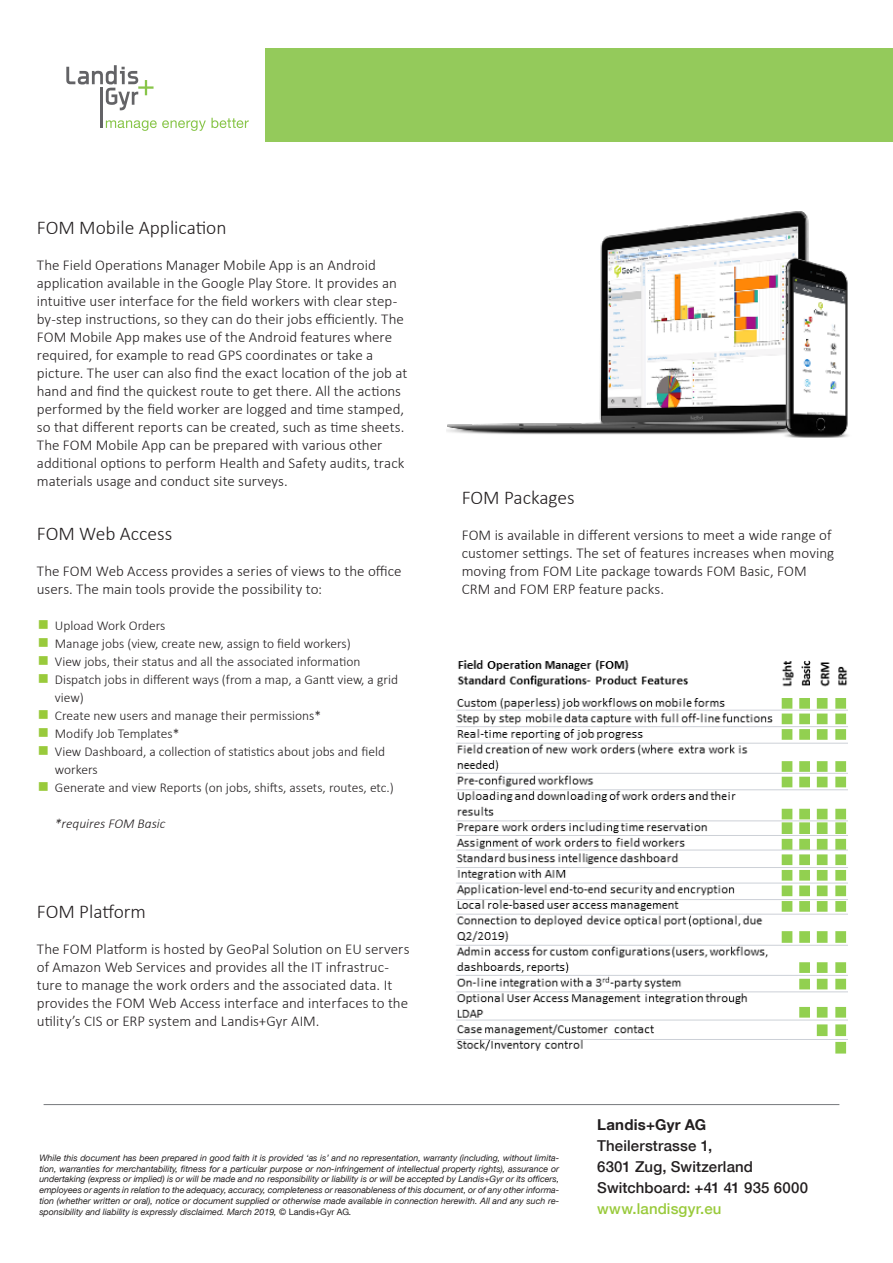
<style>
.page{position:relative;width:893px;height:1263px;background:#fff}
.page>*{position:absolute;margin:0;border:0;box-sizing:border-box;transform-origin:0 0}
.Zwischentitel{font:300 19.5px "Calibri";color:#231f20}
.Zwischentitel-2{font:300 15px/18px "Calibri";color:#231f20}
.t1{font:500 15px/21px "Helvetica Neue LT Com";letter-spacing:.01em;color:#231f20}
.t2{font:500 15px "Helvetica Neue LT Com";letter-spacing:.01em;color:#99ca3b}
.t3{font:700 15px "Helvetica Neue LT Com";letter-spacing:.015em;color:#231f20}
.t4{font:300 13.5px/18px "Calibri";color:#231f20}
.t5{font:italic 300 13.5px "Calibri";color:#231f20}
.t6{font:italic 8.85px/10.8px "Helvetica Neue LT Com";color:#231f20;text-align:justify}
.s1{font-style:normal}
.s2{font-size:9px}
</style>
<div class="page">
<div style="left:265px;top:48px;width:628px;height:94px;background:#94ca5b"></div>
<svg style="left:106px;top:118px;width:143px;height:13px"></svg>
<svg style="left:66px;top:65px;width:88px;height:45px"></svg>
<hr style="left:100px;top:88px;width:3px;height:40px;background:#636366">
<hr style="left:44px;top:1104px;width:795px;height:1px;background:#76787b">
<img style="left:456px;top:660px;width:391px;height:394px">
<img style="left:446px;top:211px;width:403px;height:226px">
<p class="Zwischentitel" style="left:37px;top:215px;width:191px">FOM Mobile Application</p>
<p class="Zwischentitel-2" style="left:37px;top:256px;width:372px">The Field Operations Manager Mobile App is an Android application available in the Google Play Store. It provides an intuitive user interface for the field workers with clear step&shy;by-step instructions, so they can do their jobs efficiently. The FOM Mobile App makes use of the Android features where required, for example to read GPS coordinates or take a picture. The user can also find the exact location of the job at hand and find the quickest route to get there. All the actions performed by the field worker are logged and time stamped, so that different reports can be created, such as time sheets.<br>The FOM Mobile App can be prepared with various other additional options to perform Health and Safety audits, track materials usage and conduct site surveys.</p>
<p class="Zwischentitel" style="left:37px;top:521px;width:137px">FOM Web Access</p>
<p class="Zwischentitel-2" style="left:37px;top:562px;width:366px">The FOM Web Access provides a series of views to the office users. The main tools provide the possibility to:</p>
<p class="t4" style="left:55px;top:616px;width:112px">Upload Work Orders</p>
<p class="t4" style="left:55px;top:634px;width:297px">Manage jobs (view, create new, assign to field workers)</p>
<p class="t4" style="left:55px;top:652px;width:307px">View jobs, their status and all the associated information</p>
<p class="t4" style="left:55px;top:670px;width:345px">Dispatch jobs in different ways (from a map, a Gantt view, a grid view)</p>
<p class="t4" style="left:55px;top:706px;width:268px">Create new users and manage their permissions*</p>
<p class="t4" style="left:55px;top:724px;width:126px">Modify Job Templates*</p>
<p class="t4" style="left:55px;top:742px;width:332px">View Dashboard, a collection of statistics about jobs and field workers</p>
<p class="t4" style="left:55px;top:778px;width:341px">Generate and view Reports (on jobs, shifts, assets, routes, etc.)</p>
<p class="t5" style="left:55px;top:815px;width:112px">*requires FOM Basic</p>
<p class="Zwischentitel" style="left:37px;top:899px;width:111px">FOM Platform</p>
<p class="Zwischentitel-2" style="left:37px;top:940px;width:374px">The FOM Platform is hosted by GeoPal Solution on EU servers of Amazon Web Services and provides all the IT infrastruc&shy;ture to manage the work orders and the associated data. It provides the FOM Web Access interface and interfaces to the utility’s CIS or ERP system and Landis+Gyr AIM.</p>
<p class="Zwischentitel" style="left:462px;top:485px;width:114px">FOM Packages</p>
<p class="Zwischentitel-2" style="left:462px;top:526px;width:374px">FOM is available in different versions to meet a wide range of customer settings. The set of features increases when moving moving from FOM Lite package towards FOM Basic, FOM CRM and FOM ERP feature packs.</p>
<p class="t6" style="left:39px;top:1152px;width:521px">While this document has been prepared in good faith it is provided ‘as is’ and no representation, warranty (including, without limita&shy;tion, warranties for merchantability, fitness for a particular purpose or non-infringement of intellectual property rights), assurance or undertaking (express or implied) is or will be made and no responsibility or liability is or will be accepted by Landis+Gyr or its officers, employees or agents in relation to the adequacy, accuracy, completeness or reasonableness of this document, or of any other informa&shy;tion (whether written or oral), notice or document supplied or otherwise made available in connection herewith. All and any such re&shy;sponsibility and liability is expressly disclaimed. March 2019, <span class="s1">© Landis+Gyr AG</span><span class="s2">.</span></p>
<p class="t3" style="left:597px;top:1115px;width:111px">Landis+Gyr AG</p>
<p class="t1" style="left:597px;top:1135px;width:212px">Theilerstrasse 1,<br>6301 Zug, Switzerland<br>Switchboard: +41 41 935 6000</p>
<p class="t2" style="left:597px;top:1200px;width:126px">www.landisgyr.eu</p>
</div>
